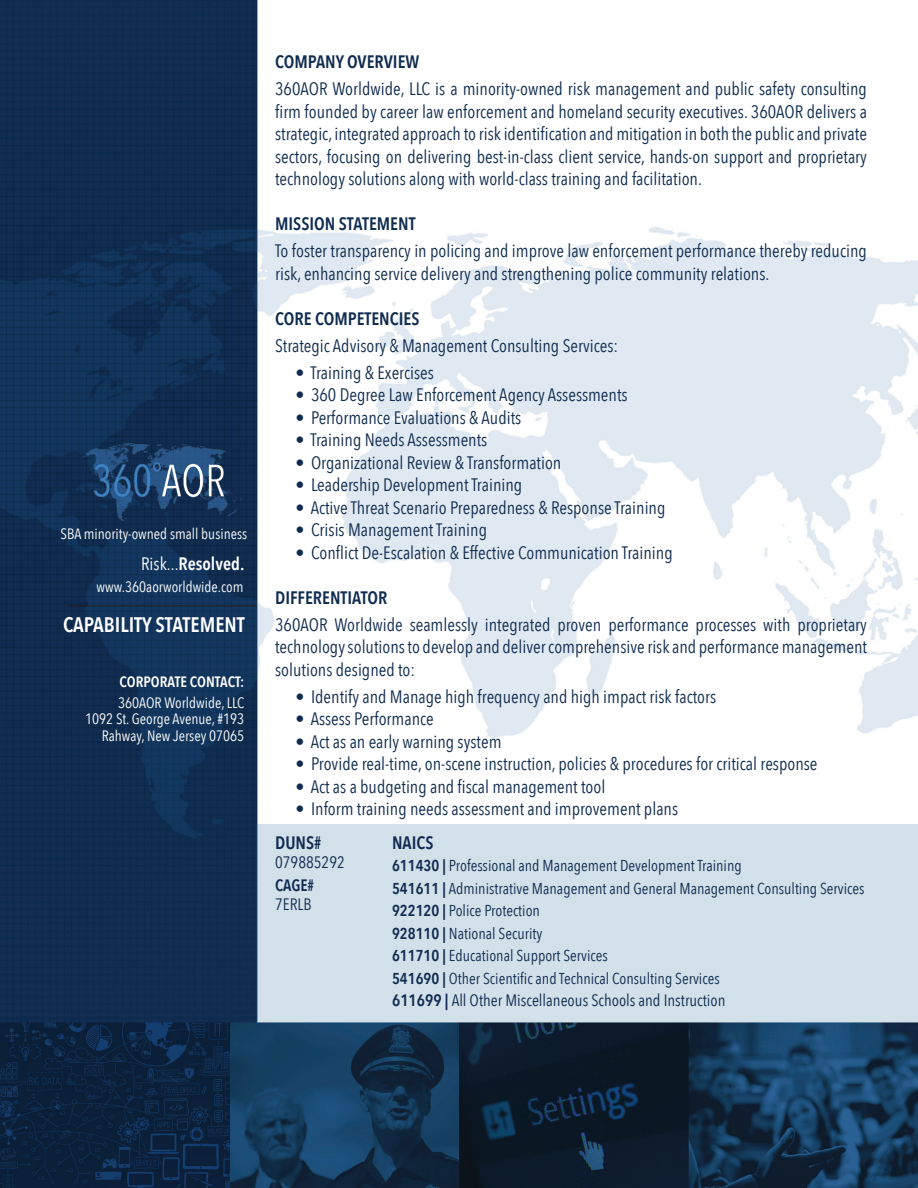
<style>
.page{position:relative;width:918px;height:1188px;background:#fff}
.page>*{position:absolute;margin:0;border:0;box-sizing:border-box;transform-origin:0 0}
.t1{font:600 21px "Avenir Next Condensed";color:#fff}
.t2{font:18px/22.5px "Avenir Next Condensed";color:#102c50;text-align:justify}
.t3{font:600 18px "Avenir Next Condensed";color:#102c50}
.t4{font:600 18px "Avenir Next Condensed";color:#fff}
.t5{font:16.5px "Avenir Next Condensed";color:#102c50}
.t6{font:600 16.5px "Avenir Next Condensed";color:#102c50}
.t7{font:15.75px/22.5px "Avenir Next Condensed";color:#102c50}
.t8{font:15px/16.5px "Avenir Next Condensed";color:#fff;text-align:right}
.t9{font:600 15px "Avenir Next Condensed";color:#fff}
.s1{font-weight:400}
.s2{font-weight:600}
</style>
<div class="page">
<img style="left:0;top:0;width:918px;height:1188px">
<img style="left:80px;top:441px;width:162px;height:84px">
<hr style="left:68px;top:605px;width:189px;height:1px;background:#231f20">
<div style="left:257px;top:824px;width:661px;height:199px;background:#d2e0ea"></div>
<p class="t8" style="left:61px;top:525px;width:188px">SBA minority-owned small business</p>
<p class="t4" style="left:141px;top:548px;width:105px"><span class="s1">Risk...</span>Resolved.</p>
<p class="t8" style="left:97px;top:578px;width:148px">www.360aorworldwide.com</p>
<p class="t1" style="left:63px;top:607px;width:183px">CAPABILITY STATEMENT</p>
<p class="t9" style="left:120px;top:669px;width:126px">CORPORATE CONTACT:</p>
<p class="t8" style="left:85px;top:694px;width:161px">360AOR Worldwide, LLC<br>1092 St. George Avenue, #193<br>Rahway, New Jersey 07065</p>
<p class="t3" style="left:275px;top:47px;width:146px">COMPANY OVERVIEW</p>
<p class="t2" style="left:275px;top:77px;width:593px">360AOR Worldwide, LLC is a minority-owned risk management and public safety consulting firm founded by career law enforcement and homeland security executives. 360AOR delivers a strategic, integrated approach to risk identification and mitigation in both the public and private sectors, focusing on delivering best-in-class client service, hands-on support and proprietary technology solutions along with world-class training and facilitation.</p>
<p class="t3" style="left:275px;top:209px;width:142px">MISSION STATEMENT</p>
<p class="t2" style="left:275px;top:239px;width:593px">To foster transparency in policing and improve law enforcement performance thereby reducing risk, enhancing service delivery and strengthening police community relations.</p>
<p class="t3" style="left:275px;top:303px;width:146px">CORE COMPETENCIES</p>
<p class="t2" style="left:275px;top:334px;width:345px">Strategic Advisory &amp; Management Consulting Services:</p>
<p class="t2" style="left:295px;top:361px;width:140px">• Training &amp; Exercises</p>
<p class="t2" style="left:295px;top:383px;width:334px">• 360 Degree Law Enforcement Agency Assessments</p>
<p class="t2" style="left:295px;top:406px;width:227px">• Performance Evaluations &amp; Audits</p>
<p class="t2" style="left:295px;top:428px;width:193px">• Training Needs Assessments</p>
<p class="t2" style="left:295px;top:451px;width:268px">• Organizational Review &amp; Transformation</p>
<p class="t2" style="left:295px;top:473px;width:228px">• Leadership Development Training</p>
<p class="t2" style="left:295px;top:496px;width:372px">• Active Threat Scenario Preparedness &amp; Response Training</p>
<p class="t2" style="left:295px;top:518px;width:193px">• Crisis Management Training</p>
<p class="t2" style="left:295px;top:541px;width:379px">• Conflict De-Escalation &amp; Effective Communication Training</p>
<p class="t3" style="left:275px;top:582px;width:114px">DIFFERENTIATOR</p>
<p class="t2" style="left:275px;top:613px;width:593px">360AOR Worldwide seamlessly integrated proven performance processes with proprietary technology solutions to develop and deliver comprehensive risk and performance management solutions designed to:</p>
<p class="t2" style="left:295px;top:685px;width:422px">• Identify and Manage high frequency and high impact risk factors</p>
<p class="t2" style="left:295px;top:707px;width:140px">• Assess Performance</p>
<p class="t2" style="left:295px;top:730px;width:208px">• Act as an early warning system</p>
<p class="t2" style="left:295px;top:752px;width:524px">• Provide real-time, on-scene instruction, policies &amp; procedures for critical response</p>
<p class="t2" style="left:295px;top:775px;width:312px">• Act as a budgeting and fiscal management tool</p>
<p class="t2" style="left:295px;top:797px;width:384px">• Inform training needs assessment and improvement plans</p>
<p class="t3" style="left:275px;top:827px;width:48px">DUNS#</p>
<p class="t5" style="left:275px;top:848px;width:71px">079885292</p>
<p class="t6" style="left:275px;top:871px;width:41px">CAGE#</p>
<p class="t5" style="left:275px;top:891px;width:38px">7ERLB</p>
<p class="t3" style="left:392px;top:827px;width:43px">NAICS</p>
<p class="t7" style="left:392px;top:854px;width:474px"><span class="s2">611430 |</span> Professional and Management Development Training<br><span class="s2">541611 |</span> Administrative Management and General Management Consulting Services <span class="s2">922120 |</span> Police Protection<br><span class="s2">928110 |</span> National Security<br><span class="s2">611710 |</span> Educational Support Services<br><span class="s2">541690 |</span> Other Scientific and Technical Consulting Services</p>
<p class="t5" style="left:392px;top:986px;width:335px"><span class="s2">611699 |</span> All Other Miscellaneous Schools and Instruction</p>
</div>
